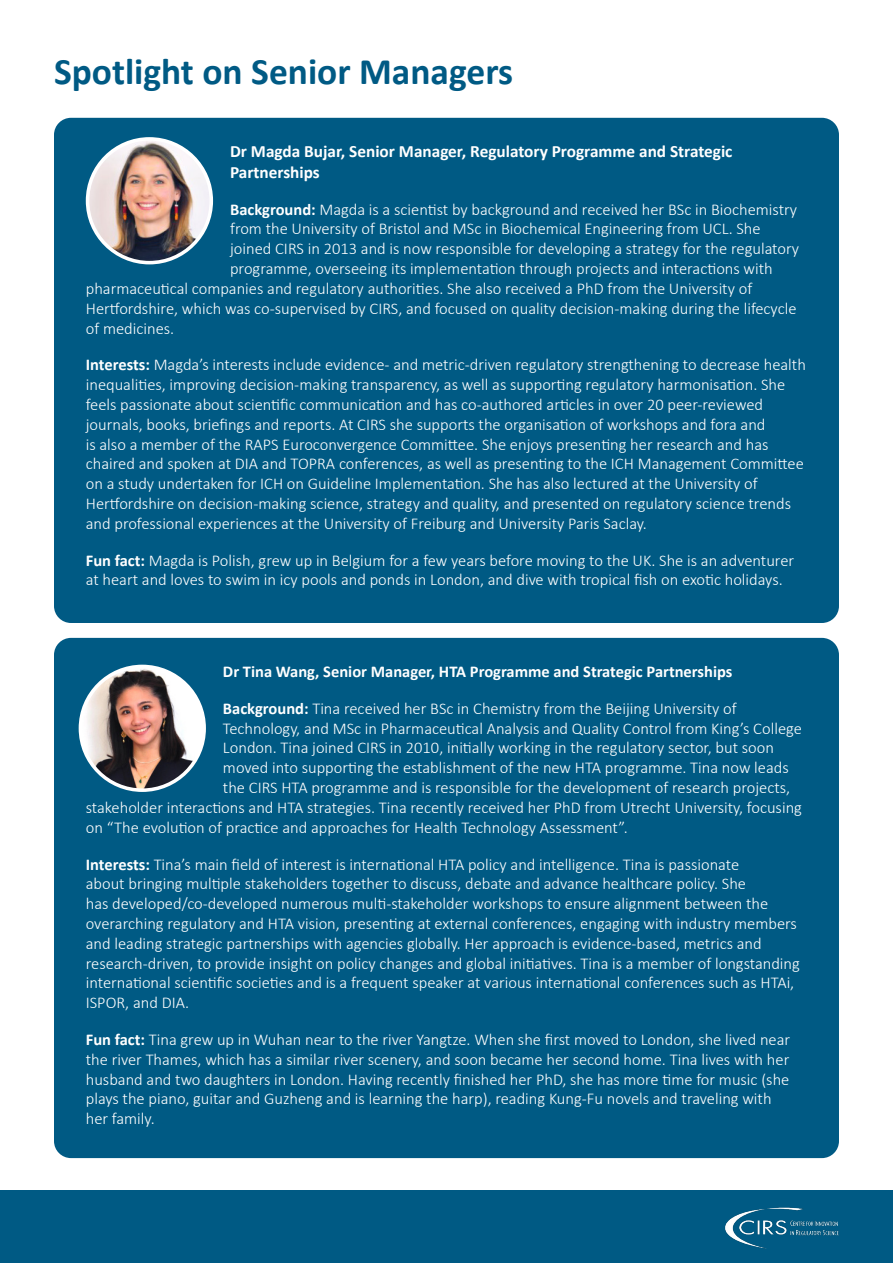
<style>
.page{position:relative;width:893px;height:1263px;background:#fff}
.page>*{position:absolute;margin:0;border:0;box-sizing:border-box;transform-origin:0 0}
.t1{font:700 37.5px "Calibri";color:#005a84}
.t2{font:700 17.25px/20.7px "Calibri";color:#fff}
.t3{font:300 16.5px/19.8px "Calibri";color:#fff}
.t4{font:700 16.5px "Calibri";color:#fff}
.s1{font-weight:700}
</style>
<div class="page">
<div style="left:54px;top:118px;width:785px;height:505px;background:#005a84;border-radius:17px"></div>
<div style="left:54px;top:638px;width:785px;height:520px;background:#005a84;border-radius:17px"></div>
<div style="left:0;top:1190px;width:893px;height:73px;background:#005a84"></div>
<img style="left:725px;top:1207px;width:114px;height:42px">
<img style="left:80px;top:666px;width:124px;height:124px;border-radius:62px">
<div style="left:79px;top:665px;width:127px;height:127px;border:4px solid #fff;border-radius:50%"></div>
<img style="left:88px;top:139px;width:123px;height:124px;border-radius:62px">
<div style="left:86px;top:137px;width:127px;height:127px;border:4px solid #fff;border-radius:50%"></div>
<h1 class="t1" style="left:54px;top:45px;width:461px">Spotlight on Senior Managers</h1>
<p class="t2" style="left:230px;top:140px;width:504px">Dr Magda Bujar, Senior Manager, Regulatory Programme and Strategic<br>Partnerships</p>
<p class="t3" style="left:230px;top:199px;width:569px"><span class="s1">Background:</span> Magda is a scientist by background and received her BSc in Biochemistry</p>
<p class="t3" style="left:230px;top:219px;width:532px">from the University of Bristol and MSc in Biochemical Engineering from UCL. She</p>
<p class="t3" style="left:230px;top:239px;width:571px">joined CIRS in 2013 and is now responsible for developing a strategy for the regulatory</p>
<p class="t3" style="left:230px;top:259px;width:544px">programme, overseeing its implementation through projects and interactions with</p>
<p class="t3" style="left:86px;top:278px;width:668px">pharmaceutical companies and regulatory authorities. She also received a PhD from the University of</p>
<p class="t3" style="left:86px;top:298px;width:712px">Hertfordshire, which was co-supervised by CIRS, and focused on quality decision-making during the lifecycle</p>
<p class="t3" style="left:86px;top:318px;width:90px">of medicines.</p>
<p class="t3" style="left:86px;top:355px;width:722px"><span class="s1">Interests:</span> Magda’s interests include evidence- and metric-driven regulatory strengthening to decrease health inequalities, improving decision-making transparency, as well as supporting regulatory harmonisation. She feels passionate about scientific communication and has co-authored articles in over 20 peer-reviewed journals, books, briefings and reports. At CIRS she supports the organisation of workshops and fora and<br>is also a member of the RAPS Euroconvergence Committee. She enjoys presenting her research and has chaired and spoken at DIA and TOPRA conferences, as well as presenting to the ICH Management Committee on a study undertaken for ICH on Guideline Implementation. She has also lectured at the University of Hertfordshire on decision-making science, strategy and quality, and presented on regulatory science trends and professional experiences at the University of Freiburg and University Paris Saclay.</p>
<p class="t3" style="left:86px;top:550px;width:710px"><span class="s1">Fun fact:</span> Magda is Polish, grew up in Belgium for a few years before moving to the UK. She is an adventurer at heart and loves to swim in icy pools and ponds in London, and dive with tropical fish on exotic holidays.</p>
<p class="t4" style="left:223px;top:660px;width:511px">Dr Tina Wang, Senior Manager, HTA Programme and Strategic Partnerships</p>
<p class="t3" style="left:223px;top:698px;width:515px"><span class="s1">Background:</span> Tina received her BSc in Chemistry from the Beijing University of</p>
<p class="t3" style="left:223px;top:718px;width:580px">Technology, and MSc in Pharmaceutical Analysis and Quality Control from King’s College</p>
<p class="t3" style="left:223px;top:738px;width:553px">London. Tina joined CIRS in 2010, initially working in the regulatory sector, but soon</p>
<p class="t3" style="left:223px;top:758px;width:567px">moved into supporting the establishment of the new HTA programme. Tina now leads</p>
<p class="t3" style="left:223px;top:777px;width:569px">the CIRS HTA programme and is responsible for the development of research projects,</p>
<p class="t3" style="left:86px;top:797px;width:718px">stakeholder interactions and HTA strategies. Tina recently received her PhD from Utrecht University, focusing</p>
<p class="t3" style="left:86px;top:817px;width:543px">on “The evolution of practice and approaches for Health Technology Assessment”.</p>
<p class="t3" style="left:86px;top:854px;width:716px"><span class="s1">Interests:</span> Tina’s main field of interest is international HTA policy and intelligence. Tina is passionate<br>about bringing multiple stakeholders together to discuss, debate and advance healthcare policy. She<br>has developed/co-developed numerous multi-stakeholder workshops to ensure alignment between the overarching regulatory and HTA vision, presenting at external conferences, engaging with industry members and leading strategic partnerships with agencies globally. Her approach is evidence-based, metrics and research-driven, to provide insight on policy changes and global initiatives. Tina is a member of longstanding international scientific societies and is a frequent speaker at various international conferences such as HTAi, ISPOR, and DIA.</p>
<p class="t3" style="left:86px;top:1029px;width:706px"><span class="s1">Fun fact:</span> Tina grew up in Wuhan near to the river Yangtze. When she first moved to London, she lived near the river Thames, which has a similar river scenery, and soon became her second home. Tina lives with her husband and two daughters in London. Having recently finished her PhD, she has more time for music (she plays the piano, guitar and Guzheng and is learning the harp), reading Kung-Fu novels and traveling with her family.</p>
</div>
